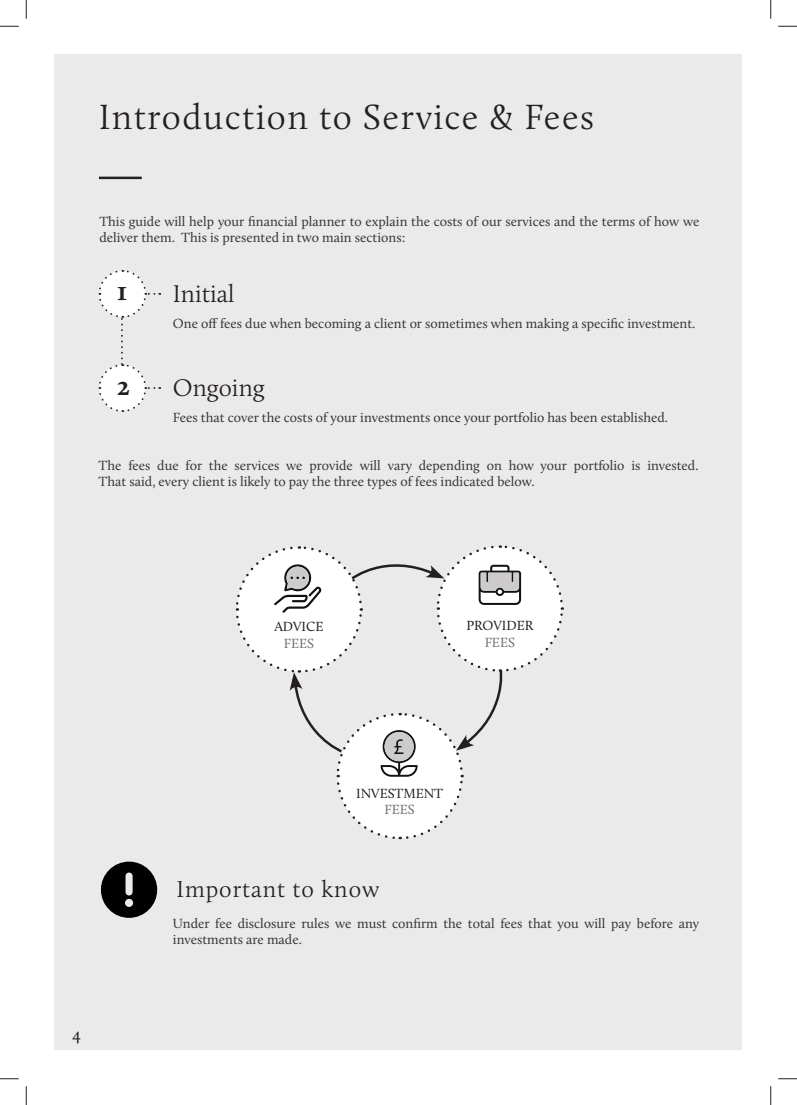
<style>
.page{position:relative;width:797px;height:1105px;background:#fff}
.page>*{position:absolute;margin:0;border:0;box-sizing:border-box;transform-origin:0 0}
.t1{font:300 36.25px "Calluna";letter-spacing:.04em;color:#241f1f}
.t2{font:700 27.38px "Calluna";color:#241f1f}
.t3{font:300 25px "Calluna";color:#241f1f}
.t4{font:300 23.75px "Calluna";letter-spacing:.04em;color:#241f1f}
.t5{font:17.5px "Calluna";color:#241f1f}
.t6{font:13.75px/16.2px "Calluna";color:#393535}
.t7{font:13.75px "Calluna";letter-spacing:-.005em;color:#241f1f}
.t8{font:13.75px "Calluna";color:#717072}
</style>
<div class="page">
<div style="left:55px;top:55px;width:687px;height:995px;background:#ebeaea"></div>
<svg style="left:98px;top:270px;width:62px;height:142px"></svg>
<hr style="left:99px;top:177px;width:43px;height:2px;background:#241f1f">
<svg style="left:235px;top:545px;width:329px;height:295px"></svg>
<svg style="left:101px;top:862px;width:56px;height:56px"></svg>
<svg style="left:0;top:25px;width:19px;height:2px"></svg>
<svg style="left:778px;top:25px;width:19px;height:2px"></svg>
<svg style="left:0;top:1078px;width:19px;height:1px"></svg>
<svg style="left:778px;top:1078px;width:19px;height:1px"></svg>
<svg style="left:25px;top:0;width:2px;height:19px"></svg>
<svg style="left:25px;top:1086px;width:2px;height:19px"></svg>
<svg style="left:770px;top:0;width:1px;height:19px"></svg>
<svg style="left:770px;top:1086px;width:1px;height:19px"></svg>
<h1 class="t1" style="left:99px;top:95px;width:496px">Introduction to Service &amp; Fees</h1>
<p class="t6" style="left:99px;top:213px;width:601px">This guide will help your financial planner to explain the costs of our services and the terms of how we deliver them. This is presented in two main sections:</p>
<h2 class="t2" style="left:117px;top:274px;width:12px">1</h2>
<h2 class="t2" style="left:117px;top:368px;width:15px">2</h2>
<h3 class="t3" style="left:173px;top:278px;width:63px">Initial</h3>
<p class="t6" style="left:173px;top:315px;width:524px">One off fees due when becoming a client or sometimes when making a specific investment.</p>
<h3 class="t3" style="left:173px;top:373px;width:93px">Ongoing</h3>
<p class="t6" style="left:173px;top:409px;width:496px">Fees that cover the costs of your investments once your portfolio has been established.</p>
<p class="t6" style="left:99px;top:457px;width:601px">The fees due for the services we provide will vary depending on how your portfolio is invested.<br>That said, every client is likely to pay the three types of fees indicated below.</p>
<p class="t7" style="left:274px;top:618px;width:51px">ADVICE</p>
<p class="t8" style="left:284px;top:635px;width:32px">FEES</p>
<p class="t7" style="left:466px;top:617px;width:68px">PROVIDER</p>
<p class="t8" style="left:484px;top:634px;width:32px">FEES</p>
<p class="t5" style="left:72px;top:1023px;width:10px">4</p>
<p class="t7" style="left:356px;top:785px;width:88px">INVESTMENT</p>
<p class="t8" style="left:384px;top:801px;width:32px">FEES</p>
<h3 class="t4" style="left:176px;top:875px;width:204px">Important to know</h3>
<p class="t6" style="left:173px;top:915px;width:528px">Under fee disclosure rules we must confirm the total fees that you will pay before any investments are made.</p>
</div>
